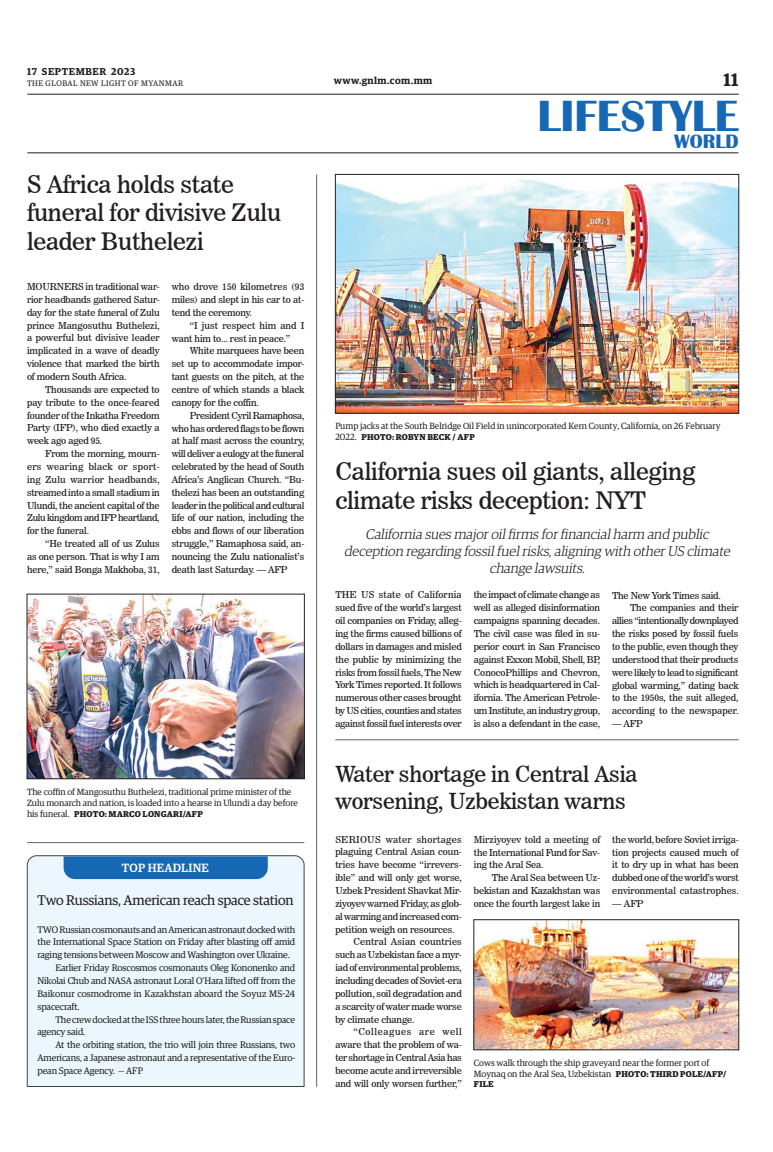
<style>
.page{position:relative;width:773px;height:1152px;background:#fff}
.page>*{position:absolute;margin:0;border:0;box-sizing:border-box;transform-origin:0 0}
.t1{font:700 45px "Britannic";color:#1768b4}
._2_Clm_Head{font:24px/28.8px "News 706 BT Roman C";letter-spacing:-.01em;color:#231f20}
._2_Clm_Head-2{font:22px/26.4px "News 706 BT Roman C";letter-spacing:-.01em;color:#231f20}
.t2{font:700 20px "Britannic";color:#1768b4}
.t3{font:600 18px "Guardian Egyp";color:#231f20}
.t4{font:italic 300 14px/16.8px "Guardian Egyp";letter-spacing:-.005em;color:#231f20;text-align:center}
.Brief_Head{font:14px "Guardian Egyp";letter-spacing:-.01em;color:#231f20}
.t5{font:500 12px "Guardian Egyp";letter-spacing:.02em;color:#fff}
.t6{font:600 10px "Guardian Egyp";letter-spacing:.055em;color:#231f20}
._2nd_Body{font:9.5px/12.9px "News 706 BT Roman C";letter-spacing:-.015em;color:#231f20;text-align:justify}
.Normal_Para{font:9.5px/12.9px "News 706 BT Roman C";letter-spacing:-.02em;color:#231f20;text-align:justify}
.Brief_2nd_Body{font:9.5px/12.9px "Guardian Egyp";letter-spacing:-.01em;color:#231f20;text-align:justify}
.t7{font:9px/10.8px "Guardian Egyp";color:#231f20}
.t8{font:700 8.5px "Guardian Egyp";letter-spacing:.02em;color:#231f20}
.t9{font:8px "Guardian Egyp";letter-spacing:.06em;color:#231f20}
.s1{font-weight:400;font-size:9px}
.s2{font-weight:700;font-size:8.5px}
</style>
<div class="page">
<hr style="left:27px;top:94px;width:711px;height:1px;background:#231f20">
<hr style="left:27px;top:153px;width:711px;height:1px;background:#231f20">
<div style="left:27px;top:855px;width:277px;height:232px;background:#ebf7fd"></div>
<div style="left:64px;top:856px;width:204px;height:23px;background:#1768b4"></div>
<img style="left:337px;top:179px;width:399px;height:232px">
<div style="left:335px;top:174px;width:403px;height:239px;border:1px solid #231f20"></div>
<img style="left:29px;top:596px;width:273px;height:181px">
<div style="left:27px;top:594px;width:277px;height:185px;border:1px solid #231f20"></div>
<img style="left:475px;top:922px;width:261px;height:126px">
<hr style="left:27px;top:842px;width:277px;height:1px;background:#231f20">
<hr style="left:316px;top:174px;width:1px;height:913px;background:#231f20">
<hr style="left:335px;top:740px;width:403px;height:1px;background:#231f20">
<p class="t6" style="left:27px;top:64px;width:110px">17 SEPTEMBER 2023</p>
<p class="t9" style="left:27px;top:78px;width:158px">THE GLOBAL NEW LIGHT OF MYANMAR</p>
<p class="_2_Clm_Head" style="left:27px;top:170px;width:255px">S Africa holds state funeral for divisive Zulu leader Buthelezi</p>
<p class="Normal_Para" style="left:27px;top:280px;width:134px">MOURNERS in traditional war&shy;rior headbands gathered Satur&shy;day for the state funeral of Zulu prince Mangosuthu Buthelezi, a powerful but divisive leader implicated in a wave of deadly violence that marked the birth of modern South Africa.</p>
<p class="_2nd_Body" style="left:27px;top:383px;width:134px;text-indent:18px">Thousands are expected to pay tribute to the once-feared founder of the Inkatha Freedom Party (IFP), who died exactly a week ago aged 95.</p>
<p class="_2nd_Body" style="left:27px;top:447px;width:134px;text-indent:18px">From the morning, mourn&shy;ers wearing black or sport&shy;ing Zulu warrior headbands, streamed into a small stadium in Ulundi, the ancient capital of the Zulu kingdom and IFP heartland, for the funeral.</p>
<p class="_2nd_Body" style="left:27px;top:537px;width:134px;text-indent:18px">“He treated all of us Zulus as one person. That is why I am here,” said Bonga Makhoba, 31,</p>
<p class="_2nd_Body" style="left:172px;top:280px;width:134px">who drove 150 kilometres (93 miles) and slept in his car to at&shy;tend the ceremony.</p>
<p class="_2nd_Body" style="left:172px;top:319px;width:134px;text-indent:18px">“I just respect him and I want him to... rest in peace.”</p>
<p class="_2nd_Body" style="left:172px;top:345px;width:134px;text-indent:18px">White marquees have been set up to accommodate impor&shy;tant guests on the pitch, at the centre of which stands a black canopy for the coffin.</p>
<p class="_2nd_Body" style="left:172px;top:409px;width:134px;text-indent:18px">President Cyril Ramaphosa, who has ordered flags to be flown at half mast across the country, will deliver a eulogy at the funeral celebrated by the head of South Africa’s Anglican Church. “Bu&shy;thelezi has been an outstanding leader in the political and cultural life of our nation, including the ebbs and flows of our liberation struggle,” Ramaphosa said, an&shy;nouncing the Zulu nationalist’s death last Saturday. — AFP</p>
<p class="t7" style="left:27px;top:786px;width:272px">The coffin of Mangosuthu Buthelezi, traditional prime minister of the<br>Zulu monarch and nation, is loaded into a hearse in Ulundi a day before</p>
<p class="t8" style="left:27px;top:807px;width:177px"><span class="s1">his funeral.</span> PHOTO: MARCO LONGARI/AFP</p>
<p class="t5" style="left:122px;top:860px;width:88px">TOP HEADLINE</p>
<p class="Brief_Head" style="left:37px;top:891px;width:258px">Two Russians, American reach space station</p>
<p class="Brief_2nd_Body" style="left:37px;top:922px;width:259px">TWO Russian cosmonauts and an American astronaut docked with the International Space Station on Friday after blasting off amid raging tensions between Moscow and Washington over Ukraine.</p>
<p class="Brief_2nd_Body" style="left:37px;top:961px;width:259px;text-indent:18px">Earlier Friday Roscosmos cosmonauts Oleg Kononenko and Nikolai Chub and NASA astronaut Loral O’Hara lifted off from the Baikonur cosmodrome in Kazakhstan aboard the Soyuz MS-24 spacecraft.</p>
<p class="Brief_2nd_Body" style="left:37px;top:1012px;width:259px;text-indent:18px">The crew docked at the ISS three hours later, the Russian space agency said.</p>
<p class="Brief_2nd_Body" style="left:37px;top:1038px;width:259px;text-indent:18px">At the orbiting station, the trio will join three Russians, two Americans, a Japanese astronaut and a representative of the Euro&shy;pean Space Agency. — AFP</p>
<p class="t6" style="left:334px;top:73px;width:100px">www.gnlm.com.mm</p>
<h3 class="t3" style="left:723px;top:67px;width:16px">11</h3>
<h1 class="t1" style="left:537px;top:91px;width:203px">LIFESTYLE</h1>
<h3 class="t2" style="left:674px;top:130px;width:66px">WORLD</h3>
<p class="t7" style="left:335px;top:420px;width:386px">Pump jacks at the South Belridge Oil Field in unincorporated Kern County, California, on 26 February</p>
<p class="t8" style="left:335px;top:431px;width:141px"><span class="s1">2022.</span> PHOTO: ROBYN BECK / AFP</p>
<p class="_2_Clm_Head" style="left:335px;top:457px;width:361px">California sues oil giants, alleging climate risks deception: NYT</p>
<p class="t4" style="left:344px;top:525px;width:390px">California sues maj oroilfirms forfinancialharm and public deception regarding fossilfuelrisks,aligning with otherUS climate change lawsuits.</p>
<p class="Normal_Para" style="left:335px;top:589px;width:128px">THE US state of California sued five of the world’s largest oil companies on Friday, alleg&shy;ing the firms caused billions of dollars in damages and misled the public by minimizing the risks from fossil fuels, The New York Times reported. It follows numerous other cases brought by US cities, counties and states against fossil fuel interests over</p>
<p class="Normal_Para" style="left:473px;top:589px;width:128px">the impact of climate change as well as alleged disinformation campaigns spanning decades.<br>The civil case was filed in su&shy;perior court in San Francisco against Exxon Mobil, Shell, BP, ConocoPhillips and Chevron, which is headquartered in Cal&shy;ifornia. The American Petrole&shy;um Institute, an industry group, is also a defendant in the case,</p>
<p class="Normal_Para" style="left:612px;top:589px;width:110px">The New York Times said.</p>
<p class="_2nd_Body" style="left:612px;top:602px;width:128px;text-indent:18px">The companies and their allies “intentionally downplayed the risks posed by fossil fuels to the public, even though they understood that their products were likely to lead to significant global warming,” dating back to the 1950s, the suit alleged, according to the newspaper.</p>
<p class="_2nd_Body" style="left:612px;top:717px;width:32px">— AFP</p>
<p class="_2_Clm_Head-2" style="left:335px;top:761px;width:304px">Water shortage in Central Asia worsening, Uzbekistan warns</p>
<p class="Normal_Para" style="left:335px;top:833px;width:128px">SERIOUS water shortages plaguing Central Asian coun&shy;tries have become “irrevers&shy;ible” and will only get worse, Uzbek President Shavkat Mir&shy;ziyoyev warned Friday, as glob&shy;al warming and increased com&shy;petition weigh on resources.</p>
<p class="_2nd_Body" style="left:335px;top:936px;width:128px;text-indent:18px">Central Asian countries such as Uzbekistan face a myr&shy;iad of environmental problems, including decades of Soviet-era pollution, soil degradation and a scarcity of water made worse by climate change.</p>
<p class="_2nd_Body" style="left:335px;top:1026px;width:128px;text-indent:18px">“Colleagues are well aware that the problem of wa&shy;ter shortage in Central Asia has become acute and irreversible and will only worsen further,”</p>
<p class="_2nd_Body" style="left:474px;top:833px;width:128px">Mirziyoyev told a meeting of the International Fund for Sav&shy;ing the Aral Sea.</p>
<p class="_2nd_Body" style="left:474px;top:871px;width:128px;text-indent:18px">The Aral Sea between Uz&shy;bekistan and Kazakhstan was once the fourth largest lake in</p>
<p class="_2nd_Body" style="left:612px;top:833px;width:128px">the world, before Soviet irriga&shy;tion projects caused much of it to dry up in what has been dubbed one of the world’s worst environmental catastrophes.</p>
<p class="_2nd_Body" style="left:612px;top:897px;width:32px">— AFP</p>
<p class="t7" style="left:474px;top:1057px;width:254px">Cows walk through the ship graveyard near the former port of<br>Moynaq on the Aral Sea, Uzbekistan <span class="s2">PHOTO: THIRD POLE/AFP/</span></p>
<p class="t8" style="left:474px;top:1077px;width:21px">FILE</p>
</div>
